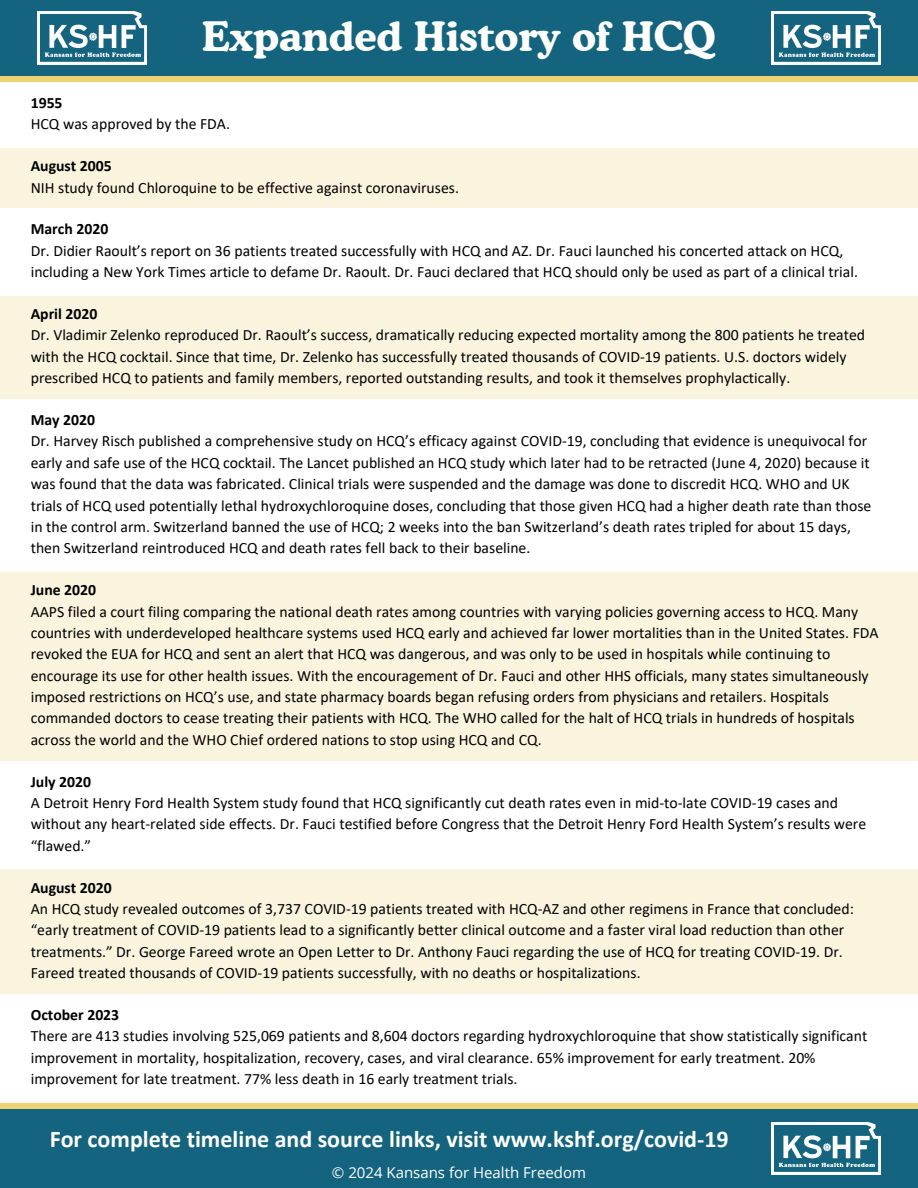
<style>
.page{position:relative;width:918px;height:1188px;background:#fff}
.page>*{position:absolute;margin:0;border:0;box-sizing:border-box;transform-origin:0 0}
.t1{font:700 40.5px "Cooper BT";color:#fefefb}
.t2{font:700 24px "Calibri";color:#fefefb}
.t3{font:15.75px/21.3px "Calibri";color:#000}
.t4{font:700 15.75px "Calibri";color:#000}
.t5{font:15px "Open Sans";color:#fff}
</style>
<div class="page">
<div style="left:0;top:0;width:918px;height:76px;background:#14647f"></div>
<img style="left:37px;top:12px;width:109px;height:52px">
<div style="left:0;top:1109px;width:918px;height:79px;background:#14647f"></div>
<img style="left:771px;top:1122px;width:110px;height:53px">
<div style="left:0;top:1103px;width:918px;height:6px;background:#eed171"></div>
<img style="left:771px;top:12px;width:110px;height:52px">
<div style="left:0;top:148px;width:918px;height:60px;background:#faf4df"></div>
<div style="left:0;top:296px;width:918px;height:103px;background:#faf4df"></div>
<div style="left:0;top:572px;width:918px;height:188px;background:#faf4df"></div>
<div style="left:0;top:870px;width:918px;height:124px;background:#faf4df"></div>
<div style="left:0;top:76px;width:918px;height:5px;background:#eed171"></div>
<p class="t1" style="left:202px;top:11px;width:515px">Expanded History of HCQ</p>
<p class="t4" style="left:31px;top:96px;width:33px">1955</p>
<p class="t3" style="left:31px;top:115px;width:201px">HCQ was approved by the FDA.</p>
<p class="t4" style="left:31px;top:159px;width:83px">August 2005</p>
<p class="t3" style="left:31px;top:178px;width:430px">NIH study found Chloroquine to be effective against coronaviruses.</p>
<p class="t4" style="left:31px;top:223px;width:79px">March 2020</p>
<p class="t3" style="left:31px;top:241px;width:829px">Dr. Didier Raoult’s report on 36 patients treated successfully with HCQ and AZ. Dr. Fauci launched his concerted attack on HCQ, including a New York Times article to defame Dr. Raoult. Dr. Fauci declared that HCQ should only be used as part of a clinical trial.</p>
<p class="t4" style="left:31px;top:307px;width:68px">April 2020</p>
<p class="t3" style="left:31px;top:326px;width:836px">Dr. Vladimir Zelenko reproduced Dr. Raoult’s success, dramatically reducing expected mortality among the 800 patients he treated with the HCQ cocktail. Since that time, Dr. Zelenko has successfully treated thousands of COVID-19 patients. U.S. doctors widely prescribed HCQ to patients and family members, reported outstanding results, and took it themselves prophylactically.</p>
<p class="t4" style="left:31px;top:413px;width:66px">May 2020</p>
<p class="t3" style="left:31px;top:432px;width:842px">Dr. Harvey Risch published a comprehensive study on HCQ’s efficacy against COVID-19, concluding that evidence is unequivocal for early and safe use of the HCQ cocktail. The Lancet published an HCQ study which later had to be retracted (June 4, 2020) because it was found that the data was fabricated. Clinical trials were suspended and the damage was done to discredit HCQ. WHO and UK trials of HCQ used potentially lethal hydroxychloroquine doses, concluding that those given HCQ had a higher death rate than those in the control arm. Switzerland banned the use of HCQ; 2 weeks into the ban Switzerland’s death rates tripled for about 15 days, then Switzerland reintroduced HCQ and death rates fell back to their baseline.</p>
<p class="t4" style="left:31px;top:583px;width:67px">June 2020</p>
<p class="t3" style="left:31px;top:602px;width:849px">AAPS filed a court filing comparing the national death rates among countries with varying policies governing access to HCQ. Many countries with underdeveloped healthcare systems used HCQ early and achieved far lower mortalities than in the United States. FDA revoked the EUA for HCQ and sent an alert that HCQ was dangerous, and was only to be used in hospitals while continuing to encourage its use for other health issues. With the encouragement of Dr. Fauci and other HHS officials, many states simultaneously imposed restrictions on HCQ’s use, and state pharmacy boards began refusing orders from physicians and retailers. Hospitals commanded doctors to cease treating their patients with HCQ. The WHO called for the halt of HCQ trials in hundreds of hospitals across the world and the WHO Chief ordered nations to stop using HCQ and CQ.</p>
<p class="t4" style="left:31px;top:775px;width:62px">July 2020</p>
<p class="t3" style="left:31px;top:793px;width:837px">A Detroit Henry Ford Health System study found that HCQ significantly cut death rates even in mid-to-late COVID-19 cases and without any heart-related side effects. Dr. Fauci testified before Congress that the Detroit Henry Ford Health System’s results were “flawed.”</p>
<p class="t4" style="left:31px;top:881px;width:83px">August 2020</p>
<p class="t3" style="left:31px;top:899px;width:825px">An HCQ study revealed outcomes of 3,737 COVID-19 patients treated with HCQ-AZ and other regimens in France that concluded: “early treatment of COVID-19 patients lead to a significantly better clinical outcome and a faster viral load reduction than other treatments.” Dr. George Fareed wrote an Open Letter to Dr. Anthony Fauci regarding the use of HCQ for treating COVID-19. Dr.<br>Fareed treated thousands of COVID-19 patients successfully, with no deaths or hospitalizations.</p>
<p class="t4" style="left:31px;top:1008px;width:90px">October 2023</p>
<p class="t3" style="left:31px;top:1027px;width:838px">There are 413 studies involving 525,069 patients and 8,604 doctors regarding hydroxychloroquine that show statistically significant improvement in mortality, hospitalization, recovery, cases, and viral clearance. 65% improvement for early treatment. 20% improvement for late treatment. 77% less death in 16 early treatment trials.</p>
<p class="t2" style="left:50px;top:1129px;width:681px">For complete timeline and source links, visit www.kshf.org/covid-19</p>
<p class="t5" style="left:332px;top:1162px;width:256px">© 2024 Kansans for Health Freedom</p>
</div>
